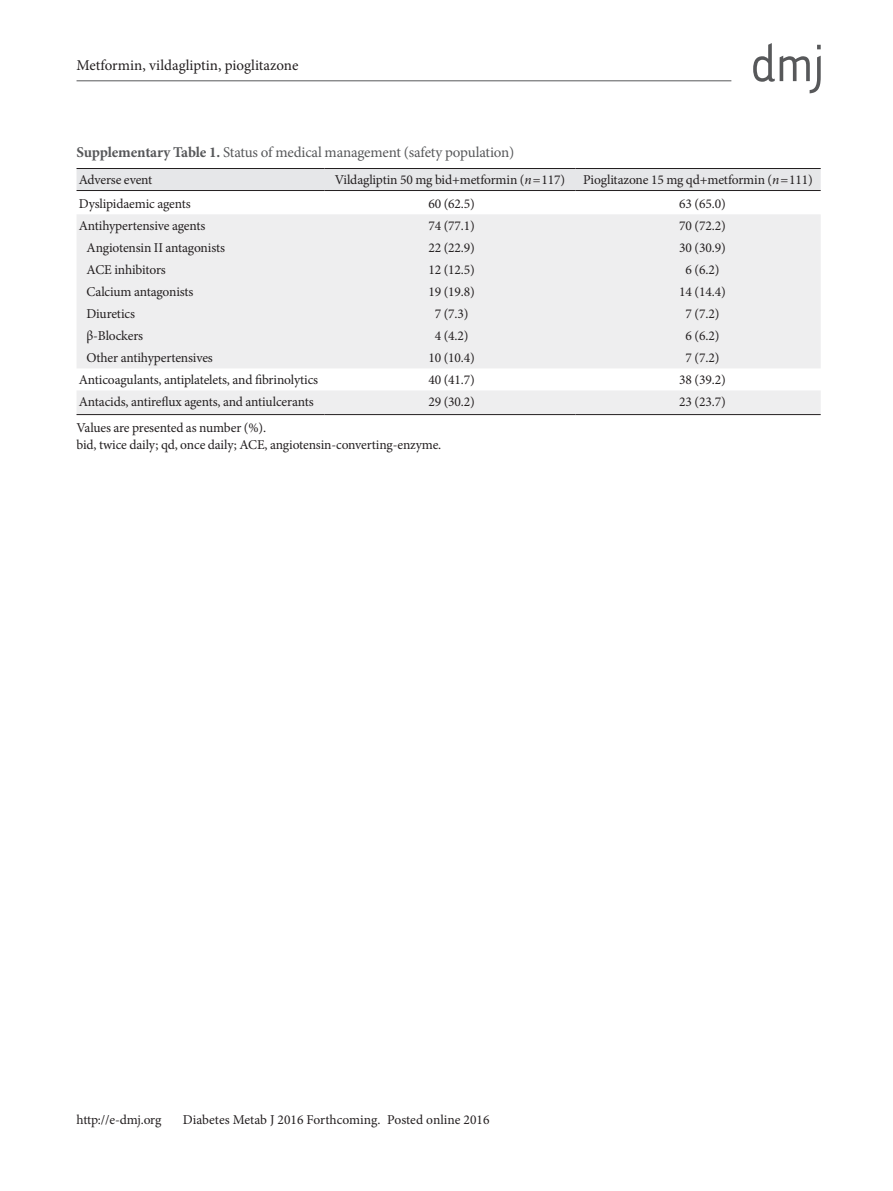
<style>
.page{position:relative;width:893px;height:1191px;background:#fff}
.page>*{position:absolute;margin:0;border:0;box-sizing:border-box;transform-origin:0 0}
.캡션{font:15px "Minion Pro";letter-spacing:-.015em;color:#57585a}
.t1{font:15px "Minion Pro";color:#231f20}
.표본문{font:13.5px "Minion Pro";letter-spacing:-.01em;color:#231f20}
.s1{font-weight:700}
.s2{font-style:italic}
</style>
<div class="page">
<hr style="left:77px;top:80px;width:654px;height:1px;background:#57585a">
<svg style="left:753px;top:43px;width:68px;height:50px"></svg>
<div style="left:77px;top:169px;width:744px;height:21px;background:#e6e7e9"></div>
<svg style="left:77px;top:214px;width:744px;height:200px;background:#efeff0"></svg>
<hr style="left:77px;top:168px;width:248px;height:1px;background:#231f20">
<hr style="left:325px;top:168px;width:250px;height:1px;background:#231f20">
<hr style="left:575px;top:168px;width:246px;height:1px;background:#231f20">
<hr style="left:77px;top:414px;width:248px;height:1px;background:#231f20">
<hr style="left:325px;top:414px;width:250px;height:1px;background:#231f20">
<hr style="left:575px;top:414px;width:246px;height:1px;background:#231f20">
<hr style="left:77px;top:190px;width:248px;height:1px;background:#231f20">
<hr style="left:325px;top:190px;width:250px;height:1px;background:#231f20">
<hr style="left:575px;top:190px;width:246px;height:1px;background:#231f20">
<p class="t1" style="left:77px;top:55px;width:223px">Metformin, vildagliptin, pioglitazone</p>
<p class="캡션" style="left:77px;top:142px;width:439px"><span class="s1">Supplementary Table 1.</span> Status of medical management (safety population)</p>
<p class="표본문" style="left:79px;top:170px;width:75px">Adverse event</p>
<p class="표본문" style="left:335px;top:170px;width:232px">Vildagliptin 50 mg bid+metformin (<span class="s2">n</span>=117)</p>
<p class="표본문" style="left:583px;top:170px;width:231px">Pioglitazone 15 mg qd+metformin (<span class="s2">n</span>=111)</p>
<p class="표본문" style="left:79px;top:194px;width:114px">Dyslipidaemic agents</p>
<p class="표본문" style="left:428px;top:194px;width:48px">60 (62.5)</p>
<p class="표본문" style="left:679px;top:194px;width:48px">63 (65.0)</p>
<p class="표본문" style="left:79px;top:216px;width:128px">Antihypertensive agents</p>
<p class="표본문" style="left:428px;top:216px;width:48px">74 (77.1)</p>
<p class="표본문" style="left:679px;top:216px;width:48px">70 (72.2)</p>
<p class="표본문" style="left:87px;top:238px;width:140px">Angiotensin II antagonists</p>
<p class="표본문" style="left:428px;top:238px;width:48px">22 (22.9)</p>
<p class="표본문" style="left:679px;top:238px;width:48px">30 (30.9)</p>
<p class="표본문" style="left:87px;top:260px;width:81px">ACE inhibitors</p>
<p class="표본문" style="left:428px;top:260px;width:48px">12 (12.5)</p>
<p class="표본문" style="left:686px;top:260px;width:35px">6 (6.2)</p>
<p class="표본문" style="left:87px;top:282px;width:109px">Calcium antagonists</p>
<p class="표본문" style="left:428px;top:282px;width:48px">19 (19.8)</p>
<p class="표본문" style="left:679px;top:282px;width:48px">14 (14.4)</p>
<p class="표본문" style="left:87px;top:304px;width:50px">Diuretics</p>
<p class="표본문" style="left:435px;top:304px;width:35px">7 (7.3)</p>
<p class="표본문" style="left:686px;top:304px;width:35px">7 (7.2)</p>
<p class="표본문" style="left:87px;top:326px;width:58px">β-Blockers</p>
<p class="표본문" style="left:435px;top:326px;width:35px">4 (4.2)</p>
<p class="표본문" style="left:686px;top:326px;width:35px">6 (6.2)</p>
<p class="표본문" style="left:87px;top:348px;width:128px">Other antihypertensives</p>
<p class="표본문" style="left:428px;top:348px;width:48px">10 (10.4)</p>
<p class="표본문" style="left:686px;top:348px;width:35px">7 (7.2)</p>
<p class="표본문" style="left:79px;top:370px;width:241px">Anticoagulants, antiplatelets, and fibrinolytics</p>
<p class="표본문" style="left:428px;top:370px;width:48px">40 (41.7)</p>
<p class="표본문" style="left:679px;top:370px;width:48px">38 (39.2)</p>
<p class="표본문" style="left:79px;top:392px;width:236px">Antacids, antireflux agents, and antiulcerants</p>
<p class="표본문" style="left:428px;top:392px;width:48px">29 (30.2)</p>
<p class="표본문" style="left:679px;top:392px;width:48px">23 (23.7)</p>
<p class="표본문" style="left:77px;top:419px;width:191px">Values are presented as number (%).</p>
<p class="표본문" style="left:77px;top:435px;width:366px">bid, twice daily; qd, once daily; ACE, angiotensin-converting-enzyme.</p>
<p class="표본문" style="left:77px;top:1110px;width:86px">http://e-dmj.org</p>
<p class="표본문" style="left:183px;top:1110px;width:308px">Diabetes Metab J 2016 Forthcoming. Posted online 2016</p>
</div>
